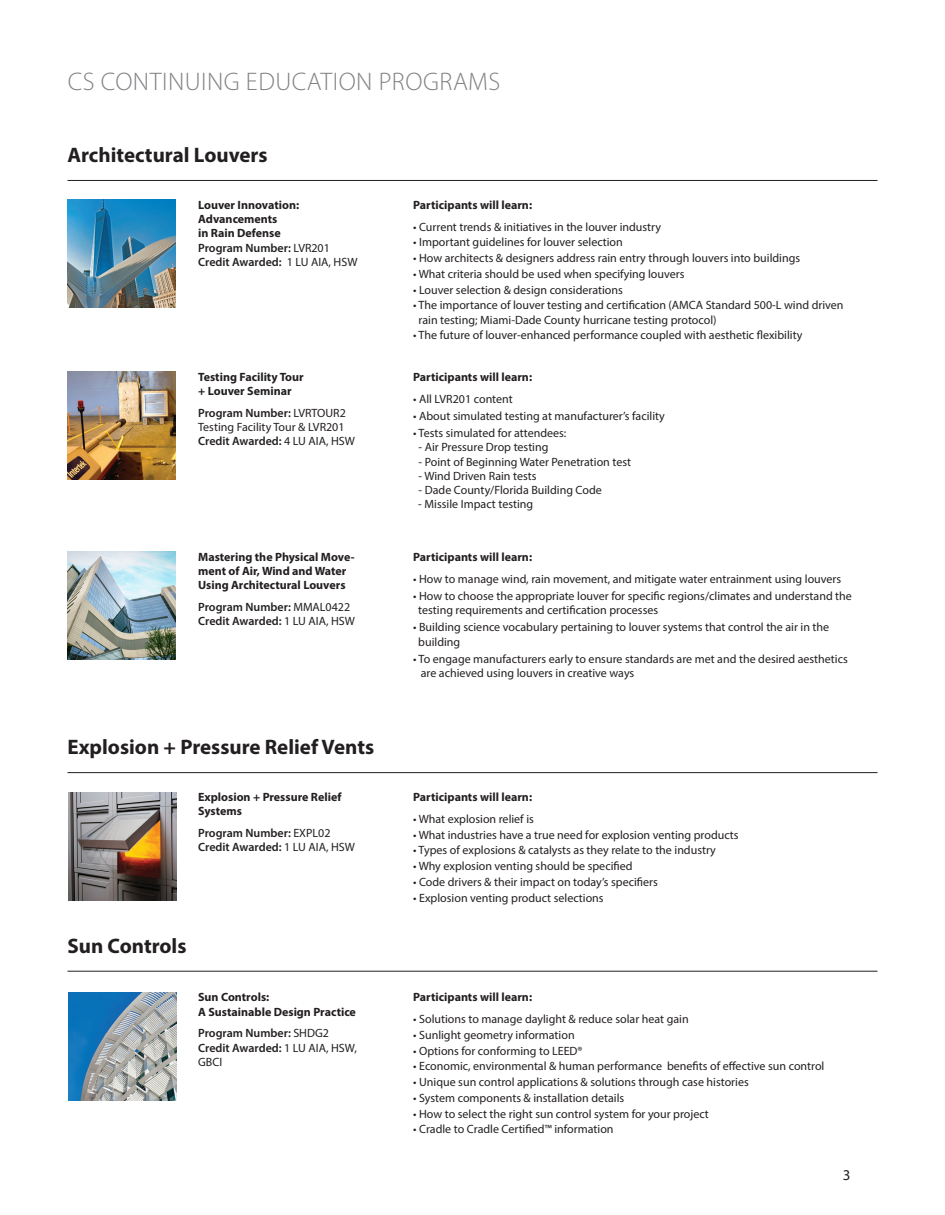
<style>
.page{position:relative;width:945px;height:1215px;background:#fff}
.page>*{position:absolute;margin:0;border:0;box-sizing:border-box;transform-origin:0 0}
.t1{font:300 25.5px "Myriad Pro";letter-spacing:.02em;color:#808285}
.t2{font:700 21px "Myriad Pro";color:#231f20}
.t3{font:15px "Myriad Pro";color:#231f20}
.t4{font:12px/14.2px "Myriad Pro";color:#231f20}
.t5{font:700 12px/14.2px "Myriad Pro";color:#231f20}
.t6{font:600 12px "Myriad Pro";color:#231f20}
.s1{font-weight:400}
.s2{font-weight:600}
</style>
<div class="page">
<hr style="left:68px;top:180px;width:810px;height:1px;background:#231f20">
<img style="left:68px;top:200px;width:108px;height:108px">
<img style="left:68px;top:372px;width:108px;height:108px">
<img style="left:69px;top:792px;width:108px;height:108px">
<hr style="left:68px;top:772px;width:810px;height:1px;background:#231f20">
<img style="left:69px;top:992px;width:108px;height:108px">
<hr style="left:68px;top:971px;width:810px;height:1px;background:#231f20">
<img style="left:68px;top:552px;width:108px;height:108px">
<p class="t1" style="left:68px;top:66px;width:434px">CS CONTINUING EDUCATION PROGRAMS</p>
<p class="t2" style="left:68px;top:141px;width:202px">Architectural Louvers</p>
<p class="t5" style="left:198px;top:197px;width:103px">Louver Innovation:<br>Advancements<br>in Rain Defense</p>
<p class="t6" style="left:198px;top:240px;width:133px">Program Number: <span class="s1">LVR201</span></p>
<p class="t6" style="left:198px;top:254px;width:161px">Credit Awarded: <span class="s1">1 LU AIA, HSW</span></p>
<p class="t5" style="left:198px;top:369px;width:107px">Testing Facility Tour + Louver Seminar</p>
<p class="t6" style="left:198px;top:405px;width:149px">Program Number: <span class="s1">LVRTOUR2</span></p>
<p class="t4" style="left:198px;top:420px;width:148px">Testing Facility Tour &amp; LVR201</p>
<p class="t6" style="left:198px;top:434px;width:158px">Credit Awarded: <span class="s1">4 LU AIA, HSW</span></p>
<p class="t5" style="left:198px;top:549px;width:158px">Mastering the Physical Move&shy;ment of Air, Wind and Water<br>Using Architectural Louvers</p>
<p class="t6" style="left:198px;top:600px;width:154px">Program Number: <span class="s1">MMAL0422</span></p>
<p class="t6" style="left:198px;top:614px;width:158px">Credit Awarded: <span class="s1">1 LU AIA, HSW</span></p>
<p class="t2" style="left:68px;top:733px;width:308px">Explosion + Pressure Relief Vents</p>
<p class="t5" style="left:198px;top:790px;width:145px">Explosion + Pressure Relief<br>Systems</p>
<p class="t6" style="left:198px;top:825px;width:134px">Program Number: <span class="s1">EXPL02</span></p>
<p class="t6" style="left:198px;top:840px;width:158px">Credit Awarded: <span class="s1">1 LU AIA, HSW</span></p>
<p class="t2" style="left:68px;top:932px;width:121px">Sun Controls</p>
<p class="t5" style="left:198px;top:990px;width:159px">Sun Controls:<br>A Sustainable Design Practice</p>
<p class="t6" style="left:198px;top:1026px;width:132px">Program Number: <span class="s1">SHDG2</span></p>
<p class="t4" style="left:198px;top:1040px;width:160px"><span class="s2">Credit Awarded:</span> 1 LU AIA, HSW,<br>GBCI</p>
<p class="t5" style="left:413px;top:197px;width:120px">Participants will learn:</p>
<p class="t4" style="left:413px;top:219px;width:249px">• Current trends &amp; initiatives in the louver industry</p>
<p class="t4" style="left:413px;top:235px;width:211px">• Important guidelines for louver selection</p>
<p class="t4" style="left:413px;top:251px;width:388px">• How architects &amp; designers address rain entry through louvers into buildings</p>
<p class="t4" style="left:413px;top:267px;width:273px">• What criteria should be used when specifying louvers</p>
<p class="t4" style="left:413px;top:282px;width:211px">• Louver selection &amp; design considerations</p>
<p class="t4" style="left:419px;top:298px;width:426px;text-indent:-5px">• The importance of louver testing and certification (AMCA Standard 500-L wind driven rain testing; Miami-Dade County hurricane testing protocol)</p>
<p class="t4" style="left:413px;top:328px;width:391px">• The future of louver-enhanced performance coupled with aesthetic flexibility</p>
<p class="t5" style="left:413px;top:369px;width:120px">Participants will learn:</p>
<p class="t4" style="left:413px;top:391px;width:101px">• All LVR201 content</p>
<p class="t4" style="left:413px;top:409px;width:253px">• About simulated testing at manufacturer’s facility</p>
<p class="t4" style="left:413px;top:426px;width:155px">• Tests simulated for attendees:</p>
<p class="t4" style="left:419px;top:440px;width:131px">- Air Pressure Drop testing</p>
<p class="t4" style="left:419px;top:454px;width:214px">- Point of Beginning Water Penetration test</p>
<p class="t4" style="left:419px;top:469px;width:119px">- Wind Driven Rain tests</p>
<p class="t4" style="left:419px;top:483px;width:185px">- Dade County/Florida Building Code</p>
<p class="t4" style="left:418px;top:497px;width:116px">- Missile Impact testing</p>
<p class="t5" style="left:413px;top:549px;width:120px">Participants will learn:</p>
<p class="t4" style="left:413px;top:571px;width:430px">• How to manage wind, rain movement, and mitigate water entrainment using louvers</p>
<p class="t4" style="left:418px;top:589px;width:435px;text-indent:-5px">• How to choose the appropriate louver for specific regions/climates and understand the testing requirements and certification processes</p>
<p class="t4" style="left:418px;top:620px;width:412px;text-indent:-5px">• Building science vocabulary pertaining to louver systems that control the air in the building</p>
<p class="t4" style="left:421px;top:652px;width:428px;text-indent:-8px">• To engage manufacturers early to ensure standards are met and the desired aesthetics are achieved using louvers in creative ways</p>
<p class="t5" style="left:413px;top:790px;width:120px">Participants will learn:</p>
<p class="t4" style="left:413px;top:812px;width:122px">• What explosion relief is</p>
<p class="t4" style="left:413px;top:827px;width:327px">• What industries have a true need for explosion venting products</p>
<p class="t4" style="left:413px;top:843px;width:304px">• Types of explosions &amp; catalysts as they relate to the industry</p>
<p class="t4" style="left:413px;top:859px;width:221px">• Why explosion venting should be specified</p>
<p class="t4" style="left:413px;top:875px;width:246px">• Code drivers &amp; their impact on today’s specifiers</p>
<p class="t4" style="left:413px;top:890px;width:192px">• Explosion venting product selections</p>
<p class="t5" style="left:413px;top:990px;width:120px">Participants will learn:</p>
<p class="t4" style="left:413px;top:1012px;width:277px">• Solutions to manage daylight &amp; reduce solar heat gain</p>
<p class="t4" style="left:413px;top:1028px;width:163px">• Sunlight geometry information</p>
<p class="t4" style="left:413px;top:1043px;width:171px">• Options for conforming to LEED®</p>
<p class="t4" style="left:413px;top:1059px;width:413px">• Economic, environmental &amp; human performance benefits of effective sun control</p>
<p class="t4" style="left:413px;top:1075px;width:337px">• Unique sun control applications &amp; solutions through case histories</p>
<p class="t4" style="left:413px;top:1091px;width:213px">• System components &amp; installation details</p>
<p class="t4" style="left:413px;top:1106px;width:297px">• How to select the right sun control system for your project</p>
<p class="t4" style="left:413px;top:1122px;width:202px">• Cradle to Cradle Certified™ information</p>
<p class="t3" style="left:843px;top:1166px;width:9px">3</p>
</div>
